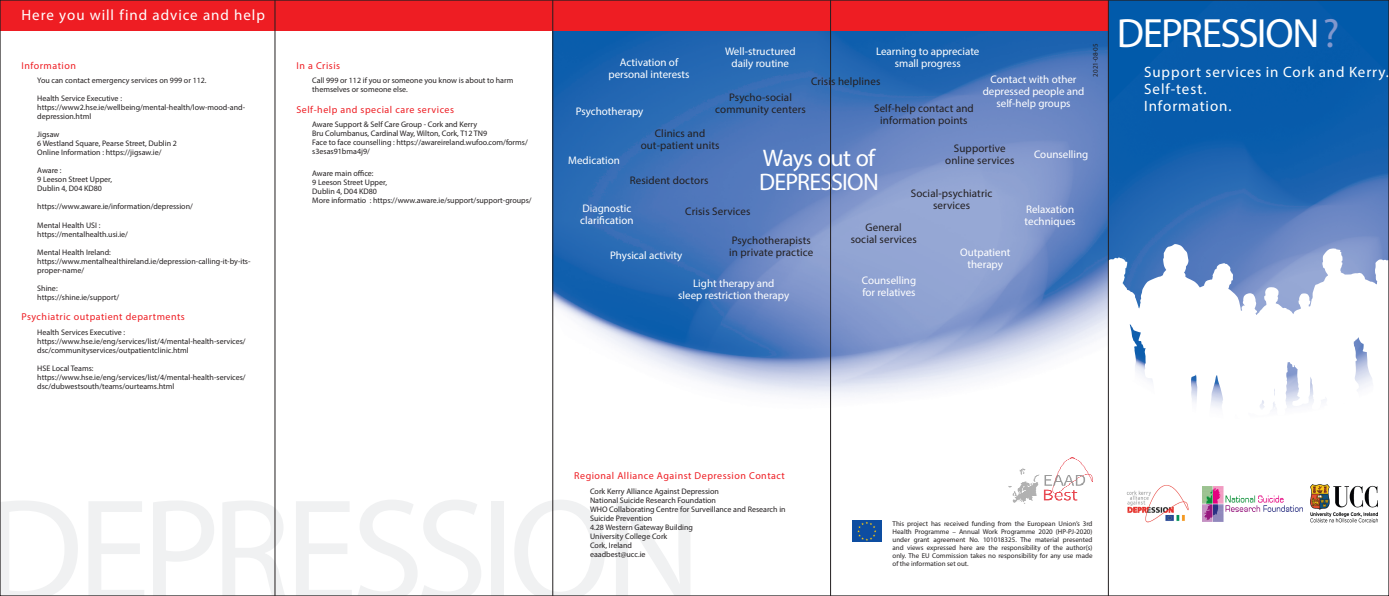
<style>
.page{position:relative;width:1389px;height:596px;background:#fff}
.page>*{position:absolute;margin:0;border:0;box-sizing:border-box;transform-origin:0 0}
.t1{font:41px "Myriad Pro";letter-spacing:-.035em;color:#fff}
.t2{font:24px "Myriad Pro";letter-spacing:-.025em;color:#fff}
.EAAD_Head_condensed{font:15px "Myriad Pro";letter-spacing:.065em;color:#fff}
.EAAD_Topics_outer{font:11px/12px "Myriad Pro";color:#fff;text-align:center}
.EAAD_Topics_inner{font:11px/12px "Myriad Pro";letter-spacing:.01em;color:#231f20;text-align:center}
.EAAD_Chapter_bold{font:10px "Myriad Pro";letter-spacing:.05em;color:#ee1d23}
.EAAD_Info-Text{font:8px/9px "Myriad Pro";color:#231f20}
.EAAD_Small{font:7px/8px "Myriad Pro";color:#231f20;text-align:justify}
.s1{color:#8197cd}
</style>
<div class="page">
<img style="left:554px;top:30px;width:554px;height:394px">
<img style="left:1109px;top:2px;width:278px;height:242px">
<svg style="left:1109px;top:244px;width:278px;height:165px"></svg>
<img style="left:1126px;top:485px;width:98px;height:38px">
<img style="left:1311px;top:484px;width:67px;height:38px">
<img style="left:1203px;top:486px;width:99px;height:34px">
<div style="left:0;top:0;width:1108px;height:30px;background:#ee1d23"></div>
<div style="left:852px;top:520px;width:30px;height:22px;background:#0d4da1"></div>
<svg style="left:857px;top:521px;width:19px;height:19px"></svg>
<img style="left:1008px;top:457px;width:85px;height:46px">
<hr style="left:275px;top:0;width:1px;height:595px;background:#231f20">
<hr style="left:553px;top:0;width:1px;height:595px;background:#231f20">
<hr style="left:830px;top:0;width:1px;height:595px;background:#231f20">
<hr style="left:1108px;top:0;width:1px;height:595px;background:#231f20">
<p class="EAAD_Head_condensed" style="left:21px;top:6px;width:245px">Here you will find advice and help</p>
<p class="EAAD_Chapter_bold" style="left:21px;top:59px;width:56px">Information</p>
<p class="EAAD_Info-Text" style="left:37px;top:76px;width:171px">You can contact emergency services on 999 or 112.</p>
<p class="EAAD_Info-Text" style="left:37px;top:94px;width:86px">Health Service Executive :</p>
<p class="EAAD_Info-Text" style="left:37px;top:103px;width:209px">https://www2.hse.ie/wellbeing/mental-health/low-mood-and&shy;depression.html</p>
<p class="EAAD_Info-Text" style="left:37px;top:130px;width:24px">Jigsaw</p>
<p class="EAAD_Info-Text" style="left:37px;top:139px;width:141px">6 Westland Square, Pearse Street, Dublin 2</p>
<p class="EAAD_Info-Text" style="left:37px;top:148px;width:126px">Online Information : https://jigsaw.ie/</p>
<p class="EAAD_Info-Text" style="left:37px;top:166px;width:26px">Aware :</p>
<p class="EAAD_Info-Text" style="left:37px;top:175px;width:76px">9 Leeson Street Upper,</p>
<p class="EAAD_Info-Text" style="left:37px;top:184px;width:66px">Dublin 4, D04 KD80</p>
<p class="EAAD_Info-Text" style="left:37px;top:202px;width:157px">https://www.aware.ie/information/depression/</p>
<p class="EAAD_Info-Text" style="left:37px;top:220px;width:65px">Mental Health USI :</p>
<p class="EAAD_Info-Text" style="left:37px;top:229px;width:92px">https://mentalhealth.usi.ie/</p>
<p class="EAAD_Info-Text" style="left:37px;top:247px;width:75px">Mental Health Ireland:</p>
<p class="EAAD_Info-Text" style="left:37px;top:256px;width:215px">https://www.mentalhealthireland.ie/depression-calling-it-by-its&shy;proper-name/</p>
<p class="EAAD_Info-Text" style="left:37px;top:283px;width:22px">Shine:</p>
<p class="EAAD_Info-Text" style="left:37px;top:292px;width:83px">https://shine.ie/support/</p>
<p class="EAAD_Chapter_bold" style="left:21px;top:310px;width:165px">Psychiatric outpatient departments</p>
<p class="EAAD_Info-Text" style="left:37px;top:327px;width:89px">Health Services Executive :</p>
<p class="EAAD_Info-Text" style="left:37px;top:336px;width:210px">https://www.hse.ie/eng/services/list/4/mental-health-services/ dsc/communityservices/outpatientclinic.html</p>
<p class="EAAD_Info-Text" style="left:37px;top:363px;width:58px">HSE Local Teams:</p>
<p class="EAAD_Info-Text" style="left:37px;top:372px;width:210px">https://www.hse.ie/eng/services/list/4/mental-health-services/ dsc/dubwestsouth/teams/ourteams.html</p>
<p class="EAAD_Small" style="left:1091px;top:76px;width:35px;rotate:-90deg">2021-08-05</p>
<p class="EAAD_Topics_outer" style="left:725px;top:45px;width:72px">Well-structured</p>
<p class="EAAD_Topics_outer" style="left:876px;top:45px;width:105px">Learning to appreciate small progress</p>
<p class="EAAD_Topics_outer" style="left:608px;top:56px;width:83px">Activation of personal interests</p>
<p class="EAAD_Chapter_bold" style="left:296px;top:59px;width:45px">In a Crisis</p>
<p class="EAAD_Topics_outer" style="left:732px;top:57px;width:59px">daily routine</p>
<p class="EAAD_Info-Text" style="left:312px;top:76px;width:203px">Call 999 or 112 if you or someone you know is about to harm themselves or someone else.</p>
<p class="EAAD_Chapter_bold" style="left:296px;top:103px;width:159px">Self-help and special care services</p>
<p class="EAAD_Info-Text" style="left:312px;top:120px;width:166px">Aware Support &amp; Self Care Group - Cork and Kerry</p>
<p class="EAAD_Info-Text" style="left:312px;top:129px;width:176px">Bru Columbanus, Cardinal Way, Wilton, Cork, T12 TN9</p>
<p class="EAAD_Info-Text" style="left:312px;top:138px;width:217px">Face to face counselling : https://awareireland.wufoo.com/forms/ s3esas91bma4j9/</p>
<p class="EAAD_Info-Text" style="left:312px;top:168px;width:63px">Aware main office:</p>
<p class="EAAD_Info-Text" style="left:312px;top:177px;width:76px">9 Leeson Street Upper,</p>
<p class="EAAD_Info-Text" style="left:312px;top:186px;width:66px">Dublin 4, D04 KD80</p>
<p class="EAAD_Info-Text" style="left:312px;top:195px;width:221px">More informatio : https://www.aware.ie/support/support-groups/</p>
<p class="EAAD_Topics_outer" style="left:983px;top:73px;width:103px">Contact with other depressed people and self-help groups</p>
<p class="EAAD_Topics_inner" style="left:811px;top:75px;width:71px">Crisis helplines</p>
<p class="EAAD_Topics_inner" style="left:715px;top:91px;width:92px">Psycho-social community centers</p>
<p class="EAAD_Topics_inner" style="left:874px;top:102px;width:101px">Self-help contact and information points</p>
<p class="EAAD_Topics_outer" style="left:576px;top:105px;width:69px">Psychotherapy</p>
<p class="EAAD_Topics_outer" style="left:568px;top:154px;width:53px">Medication</p>
<p class="EAAD_Topics_inner" style="left:641px;top:127px;width:80px">Clinics and out-patient units</p>
<p class="EAAD_Topics_inner" style="left:630px;top:174px;width:80px">Resident doctors</p>
<p class="EAAD_Topics_inner" style="left:945px;top:142px;width:71px">Supportive online services</p>
<p class="t2" style="left:763px;top:143px;width:114px">Ways out of</p>
<p class="t2" style="left:759px;top:167px;width:121px">DEPRESSION</p>
<p class="EAAD_Topics_outer" style="left:1034px;top:148px;width:56px">Counselling</p>
<p class="EAAD_Topics_inner" style="left:911px;top:187px;width:83px">Social-psychiatric services</p>
<p class="EAAD_Topics_outer" style="left:580px;top:202px;width:55px;text-align:left">Diagnostic clarification</p>
<p class="EAAD_Topics_outer" style="left:1025px;top:202px;width:52px;text-align:left">Relaxation techniques</p>
<p class="EAAD_Topics_inner" style="left:685px;top:205px;width:67px">Crisis Services</p>
<p class="EAAD_Topics_inner" style="left:851px;top:220px;width:68px">General<br>social services</p>
<p class="EAAD_Topics_inner" style="left:729px;top:234px;width:86px;text-align:left">Psychotherapists in private practice</p>
<p class="EAAD_Topics_outer" style="left:960px;top:246px;width:52px">Outpatient therapy</p>
<p class="EAAD_Topics_outer" style="left:610px;top:249px;width:74px">Physical activity</p>
<p class="EAAD_Topics_outer" style="left:678px;top:277px;width:112px">Light therapy and<br>sleep restriction therapy</p>
<p class="EAAD_Topics_outer" style="left:862px;top:273px;width:56px;text-align:left">Counselling for relatives</p>
<p class="t1" style="left:1117px;top:8px;width:224px">DEPRESSION<span class="s1">?</span></p>
<p class="EAAD_Head_condensed" style="left:1144px;top:62px;width:246px">Support services in Cork and Kerry.</p>
<p class="EAAD_Head_condensed" style="left:1144px;top:79px;width:64px">Self-test.</p>
<p class="EAAD_Head_condensed" style="left:1144px;top:96px;width:89px">Information.</p>
<p class="EAAD_Chapter_bold" style="left:574px;top:469px;width:212px">Regional Alliance Against Depression Contact</p>
<p class="EAAD_Info-Text" style="left:590px;top:486px;width:130px">Cork Kerry Alliance Against Depression</p>
<p class="EAAD_Info-Text" style="left:590px;top:495px;width:127px">National Suicide Research Foundation</p>
<p class="EAAD_Info-Text" style="left:590px;top:504px;width:197px">WHO Collaborating Centre for Surveillance and Research in<br>Suicide Prevention</p>
<p class="EAAD_Info-Text" style="left:590px;top:522px;width:105px">4.28 Western Gateway Building</p>
<p class="EAAD_Info-Text" style="left:590px;top:531px;width:79px">University College Cork</p>
<p class="EAAD_Info-Text" style="left:590px;top:540px;width:44px">Cork, Ireland</p>
<p class="EAAD_Info-Text" style="left:590px;top:549px;width:57px">eaadbest@ucc.ie</p>
<p class="EAAD_Small" style="left:893px;top:519px;width:201px">This project has received funding from the European Union’s 3rd Health Programme – Annual Work Programme 2020 (HP-PJ-2020) under grant agreement No. 101018325. The material presented and views expressed here are the responsibility of the author(s) only. The EU Commission takes no responsibility for any use made of the information set out.</p>
</div>
